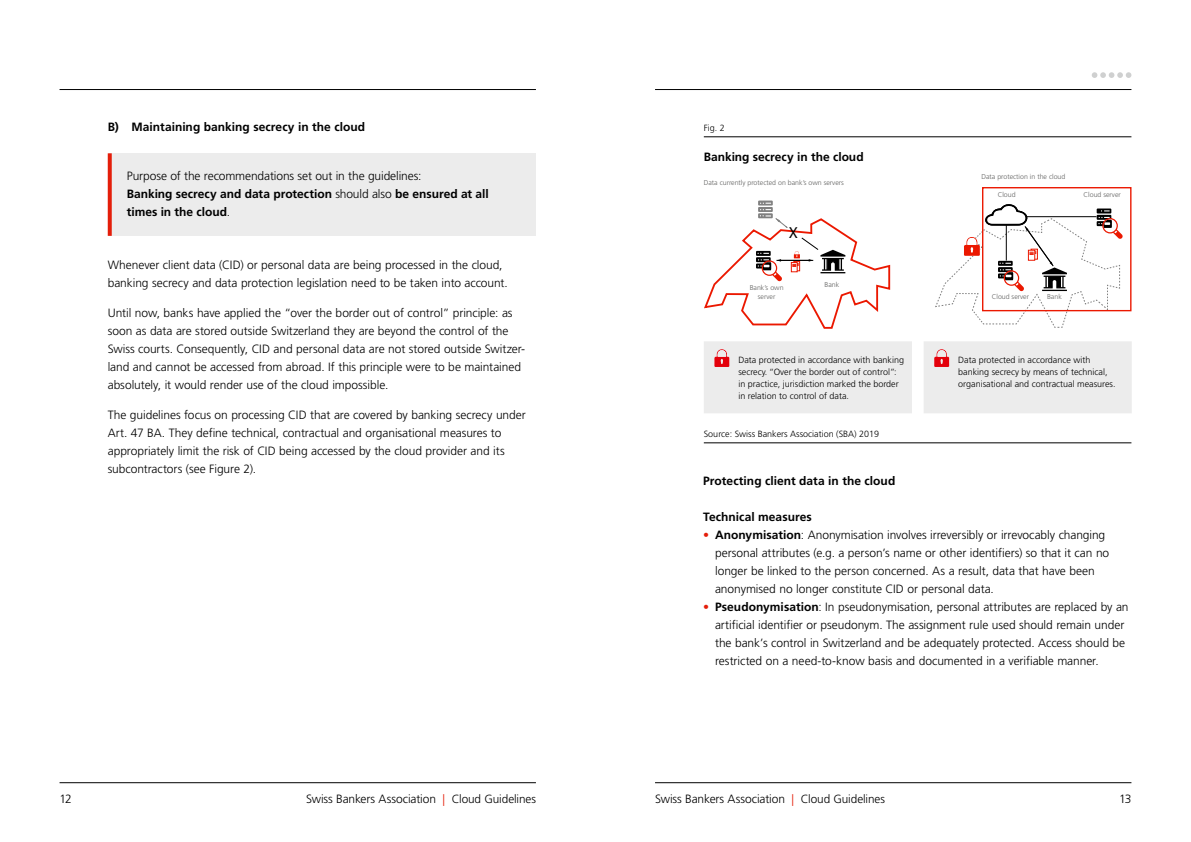
<style>
.page{position:relative;width:1191px;height:842px;background:#fff}
.page>*{position:absolute;margin:0;border:0;box-sizing:border-box;transform-origin:0 0}
.t1{font:700 16px "Frutiger LT Pro";color:#000}
.BODY__mit_1_BZ_unt{font:300 12px/18px "Frutiger LT Std";letter-spacing:-.005em;color:#000}
.BOXBODY{font:700 12px/18px "Frutiger LT Std";color:#000}
.BOXBODY-2{font:300 12px "Frutiger LT Std";letter-spacing:-.01em;color:#000}
.UNTERTITEL_bold_ni{font:700 12px "Frutiger LT Std";letter-spacing:.005em;color:#000}
.Titel__fett{font:700 12px "Frutiger LT Std";color:#000}
.ANMERKUNG__Grafik{font:300 9px/12px "Frutiger LT Std";color:#000}
.Quelle{font:300 9px "Frutiger LT Std";color:#000}
.Abb{font:300 9px "Frutiger LT Std";color:#000}
.Legende_X-Achse{font:300 7px/9px "Frutiger LT Std";color:#626261;text-align:center}
.t2{font:300 6.2px "Frutiger LT Pro";color:#000}
.s1{font-weight:300}
.s2{color:#e41e0a}
.s3{font-weight:700}
.s4{font-size:11.8px;color:#e41e0a}
.s5{font-size:11.8px}
</style>
<div class="page">
<div style="left:110px;top:153px;width:426px;height:83px;background:#ececec"></div>
<svg style="left:108px;top:153px;width:4px;height:83px"></svg>
<svg style="left:704px;top:201px;width:187px;height:128px"></svg>
<div style="left:982px;top:187px;width:149px;height:124px;border:1px solid #eb1800"></div>
<svg style="left:935px;top:203px;width:187px;height:125px"></svg>
<hr style="left:704px;top:443px;width:427px;height:1px;background:#000">
<div style="left:704px;top:341px;width:208px;height:72px;background:#ececec"></div>
<div style="left:924px;top:341px;width:207px;height:72px;background:#ececec"></div>
<hr style="left:704px;top:137px;width:427px;height:1px;background:#000">
<hr style="left:655px;top:89px;width:476px;height:1px;background:#000">
<hr style="left:655px;top:782px;width:476px;height:1px;background:#000">
<hr style="left:60px;top:782px;width:476px;height:1px;background:#000">
<hr style="left:60px;top:89px;width:476px;height:1px;background:#000">
<svg style="left:1092px;top:72px;width:39px;height:6px"></svg>
<p class="BOXBODY" style="left:108px;top:118px;width:259px">B) Maintaining banking secrecy in the cloud</p>
<p class="BOXBODY-2" style="left:127px;top:169px;width:296px">Purpose of the recommendations set out in the guidelines:</p>
<p class="BOXBODY" style="left:127px;top:185px;width:363px">Banking secrecy and data protection <span class="s1">should also</span> be ensured at all times in the cloud<span class="s1">.</span></p>
<p class="BODY__mit_1_BZ_unt" style="left:108px;top:256px;width:401px">Whenever client data (CID) or personal data are being processed in the cloud, banking secrecy and data protection legislation need to be taken into account.</p>
<p class="BODY__mit_1_BZ_unt" style="left:108px;top:304px;width:419px">Until now, banks have applied the “over the border out of control” principle: as soon as data are stored outside Switzerland they are beyond the control of the Swiss courts. Consequently, CID and personal data are not stored outside Switzer&shy;land and cannot be accessed from abroad. If this principle were to be maintained absolutely, it would render use of the cloud impossible.</p>
<p class="BODY__mit_1_BZ_unt" style="left:108px;top:406px;width:419px">The guidelines focus on processing CID that are covered by banking secrecy under Art. 47 BA. They define technical, contractual and organisational measures to appropriately limit the risk of CID being accessed by the cloud provider and its subcontractors (see Figure 2).</p>
<p class="Abb" style="left:704px;top:123px;width:23px">Fig. 2</p>
<p class="Titel__fett" style="left:704px;top:150px;width:161px">Banking secrecy in the cloud</p>
<p class="Legende_X-Achse" style="left:703px;top:178px;width:142px">Data currently protected on bank’s own servers</p>
<p class="t1" style="left:789px;top:223px;width:11px">X</p>
<p class="Legende_X-Achse" style="left:749px;top:283px;width:35px">Bank’s own server</p>
<p class="Legende_X-Achse" style="left:824px;top:280px;width:16px">Bank</p>
<p class="Legende_X-Achse" style="left:981px;top:172px;width:85px">Data protection in the cloud</p>
<p class="Legende_X-Achse" style="left:997px;top:190px;width:19px">Cloud</p>
<p class="Legende_X-Achse" style="left:1083px;top:190px;width:39px">Cloud server</p>
<p class="Legende_X-Achse" style="left:991px;top:292px;width:39px">Cloud server</p>
<p class="Legende_X-Achse" style="left:1047px;top:292px;width:16px">Bank</p>
<p class="ANMERKUNG__Grafik" style="left:738px;top:354px;width:167px">Data protected in accordance with banking secrecy. “Over the border out of control”: in practice, jurisdiction marked the border in relation to control of data.</p>
<p class="ANMERKUNG__Grafik" style="left:958px;top:354px;width:159px">Data protected in accordance with banking secrecy by means of technical, organisational and contractual measures.</p>
<p class="t2" style="left:721px;top:356px;width:154px">«Over the border out of control»: Jurisdiktion bildete in der</p>
<p class="t2" style="left:955px;top:356px;width:156px">technische, organisatorische und vertragliche Massnahmen</p>
<p class="Quelle" style="left:704px;top:429px;width:177px">Source: Swiss Bankers Association (SBA) 2019</p>
<p class="UNTERTITEL_bold_ni" style="left:703px;top:474px;width:194px">Protecting client data in the cloud</p>
<p class="UNTERTITEL_bold_ni" style="left:703px;top:510px;width:110px">Technical measures</p>
<p class="BODY__mit_1_BZ_unt" style="left:715px;top:526px;width:396px;text-indent:-12px"><span class="s2">•</span> <span class="s3">Anonymisation</span>: Anonymisation involves irreversibly or irrevocably changing personal attributes (e.g. a person’s name or other identifiers) so that it can no longer be linked to the person concerned. As a result, data that have been anonymised no longer constitute CID or personal data.</p>
<p class="BODY__mit_1_BZ_unt" style="left:715px;top:598px;width:415px;text-indent:-12px"><span class="s2">•</span> <span class="s3">Pseudonymisation</span>: In pseudonymisation, personal attributes are replaced by an artificial identifier or pseudonym. The assignment rule used should remain under the bank’s control in Switzerland and be adequately protected. Access should be restricted on a need-to-know basis and documented in a verifiable manner.</p>
<p class="BODY__mit_1_BZ_unt" style="left:60px;top:790px;width:14px">12</p>
<p class="BODY__mit_1_BZ_unt" style="left:306px;top:790px;width:231px">Swiss Bankers Association <span class="s4">|</span> <span class="s5">Cloud Guidelines</span></p>
<p class="BODY__mit_1_BZ_unt" style="left:655px;top:790px;width:231px">Swiss Bankers Association <span class="s4">|</span> <span class="s5">Cloud Guidelines</span></p>
<p class="BODY__mit_1_BZ_unt" style="left:1119px;top:790px;width:14px">13</p>
</div>
